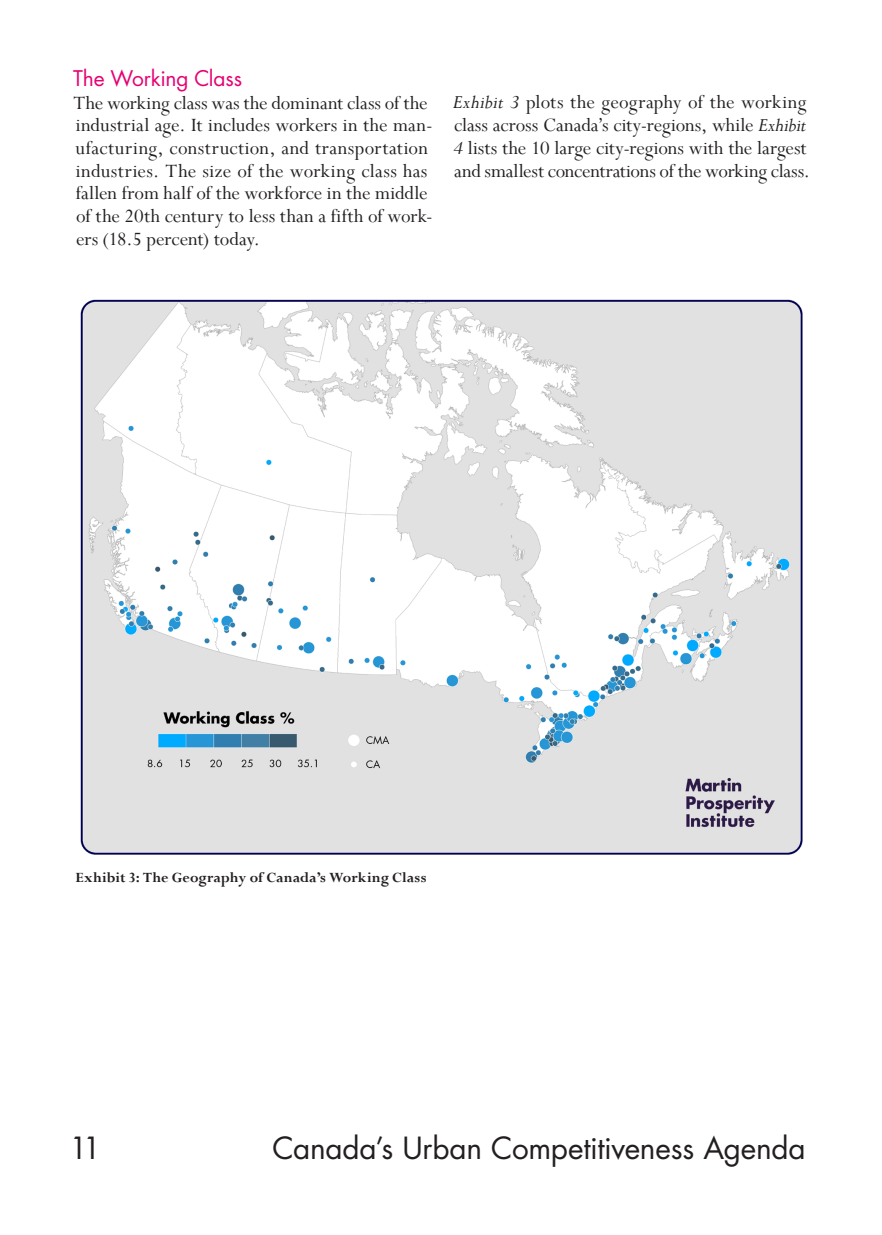
<style>
.page{position:relative;width:882px;height:1235px;background:#fff}
.page>*{position:absolute;margin:0;border:0;box-sizing:border-box;transform-origin:0 0}
.t1{font:29.75px "Futura Std";letter-spacing:-.01em;color:#231f20}
.t2{font:21px/22.8px "Perpetua";letter-spacing:.005em;color:#231f20}
.t3{font:21px "Futura Std";letter-spacing:-.01em;color:#e60272}
.t4{font:700 15.75px "Perpetua";letter-spacing:.015em;color:#231f20}
.s1{font-style:italic}
</style>
<div class="page">
<img style="left:80px;top:299px;width:723px;height:556px">
<h2 class="t3" style="left:73px;top:65px;width:171px">The Working Class</h2>
<p class="t2" style="left:73px;top:91px;width:361px">The working class was the dominant class of the industrial age. It includes workers in the man&shy;ufacturing, construction, and transportation industries. The size of the working class has fallen from half of the workforce in the middle of the 20th century to less than a fifth of work&shy;ers (18.5 percent) today.</p>
<p class="t2" style="left:453px;top:91px;width:358px"><span class="s1">Exhibit 3</span> plots the geography of the working class across Canada’s city-regions, while <span class="s1">Exhibit 4</span> lists the 10 large city-regions with the largest and smallest concentrations of the working class.</p>
<p class="t4" style="left:76px;top:868px;width:352px">Exhibit 3: The Geography of Canada’s Working Class</p>
<h1 class="t1" style="left:69px;top:1129px;width:33px">11</h1>
<h1 class="t1" style="left:272px;top:1129px;width:535px">Canada’s Urban Competitiveness Agenda</h1>
</div>
